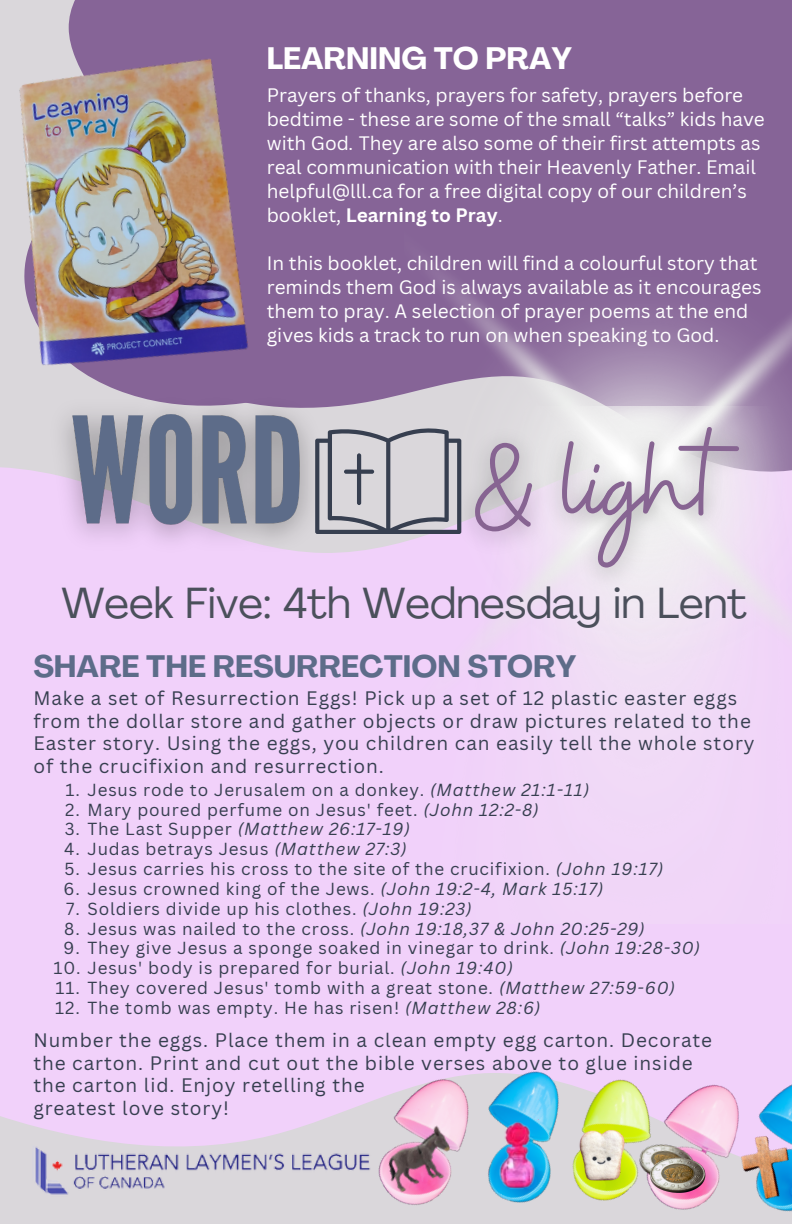
<style>
.page{position:relative;width:792px;height:1224px;background:#fff}
.page>*{position:absolute;margin:0;border:0;box-sizing:border-box;transform-origin:0 0}
.t1{font:123.6px "Buffalo";color:#876492}
.t2{font:43px "Agrandir";color:#4b505b}
.t3{font:700 30.6px "Agrandir";color:#5d6c89}
.t4{font:700 30.6px "Agrandir";color:#fff}
.t5{font:19px/24px "Canva Sans";color:#fff}
.t6{font:19px/22.4px "Canva Sans";letter-spacing:.05em;color:#373f50}
.t7{font:17px "Canva Sans";letter-spacing:.05em;color:#373f50}
.t8{font:italic 17px "Canva Sans";letter-spacing:.05em;color:#373f50}
.s1{font-style:italic}
.s2{font-weight:700}
.s3{font-style:normal}
</style>
<div class="page">
<div style="left:0;top:418px;width:792px;height:791px;background:#f1d1fa"></div>
<div style="left:342px;top:415px;width:450px;height:509px;background:#f1d4f8"></div>
<div style="left:348px;top:0;width:444px;height:415px;background:#866497"></div>
<img style="left:404px;top:204px;width:388px;height:554px">
<svg style="left:340px;top:428px;width:101px;height:106px;background:#bcbbc1"></svg>
<img style="left:29px;top:1142px;width:270px;height:54px">
<img style="left:0;top:0;width:348px;height:418px">
<img style="left:299px;top:950px;width:432px;height:274px">
<img style="left:567px;top:962px;width:225px;height:262px">
<img style="left:334px;top:1073px;width:165px;height:144px">
<img style="left:604px;top:1108px;width:68px;height:106px">
<img style="left:489px;top:1119px;width:49px;height:74px">
<img style="left:623px;top:1130px;width:49px;height:84px">
<img style="left:558px;top:1107px;width:86px;height:86px">
<img style="left:672px;top:1064px;width:120px;height:160px">
<img style="left:441px;top:398px;width:332px;height:206px">
<img style="left:34px;top:373px;width:306px;height:201px">
<svg style="left:473px;top:441px;width:60px;height:91px;background:#d4cbd6"></svg>
<svg style="left:643px;top:424px;width:97px;height:93px"></svg>
<p class="t4" style="left:267px;top:46px;width:307px">LEARNING TO PRAY</p>
<h5 class="t5" style="left:267px;top:82px;width:500px">Prayers of thanks, prayers for safety, prayers before bedtime - these are some of the small “talks” kids have with God<span class="s1">.</span> They are also some of their first attempts as real communication with their Heavenly Father. Email helpful@lll.ca for a free digital copy of our children’s booklet, <span class="s2">Learning to Pray</span>.</h5>
<p class="t5" style="left:267px;top:250px;width:496px">In this booklet, children will find a colourful story that reminds them God is always available as it encourages them to pray. A selection of prayer poems at the end gives kids a track to run on when speaking to God.</p>
<p class="t1" style="left:561px;top:406px;width:84px">lig</p>
<p class="t2" style="left:61px;top:585px;width:687px">Week Five: 4th Wednesday in Lent</p>
<p class="t3" style="left:33px;top:654px;width:545px">SHARE THE RESURRECTION STORY</p>
<p class="t6" style="left:33px;top:687px;width:723px">Make a set of Resurrection Eggs! Pick up a set of 12 plastic easter eggs from the dollar store and gather objects or draw pictures related to the Easter story. Using the eggs, you children can easily tell the whole story of the crucifixion and resurrection.</p>
<p class="t7" style="left:66px;top:778px;width:525px">1. Jesus rode to Jerusalem on a donkey. <span class="s1">(Matthew 21:1-11)</span></p>
<p class="t7" style="left:65px;top:797px;width:475px">2. Mary poured perfume on Jesus' feet. <span class="s1">(John 12:2-8)</span></p>
<h2 class="t8" style="left:65px;top:817px;width:347px"><span class="s3">3. The Last Supper</span> (Matthew 26:17-19)</h2>
<p class="t7" style="left:64px;top:837px;width:344px">4. Judas betrays Jesus <span class="s1">(Matthew 27:3)</span></p>
<p class="t7" style="left:65px;top:857px;width:600px">5. Jesus carries his cross to the site of the crucifixion. <span class="s1">(John 19:17)</span></p>
<h3 class="t7" style="left:64px;top:877px;width:541px">6. Jesus crowned king of the Jews. <span class="s1">(John 19:2-4, Mark 15:17)</span></h3>
<h4 class="t7" style="left:66px;top:897px;width:407px">7. Soldiers divide up his clothes. <span class="s1">(John 19:23)</span></h4>
<h5 class="t7" style="left:64px;top:916px;width:582px">8. Jesus was nailed to the cross. <span class="s1">(John 19:18,37 &amp; John 20:25-29)</span></h5>
<p class="t7" style="left:64px;top:936px;width:638px">9. They give Jesus a sponge soaked in vinegar to drink. <span class="s1">(John 19:28-30)</span></p>
<p class="t7" style="left:54px;top:956px;width:461px">10. Jesus' body is prepared for burial. <span class="s1">(John 19:40)</span></p>
<p class="t7" style="left:56px;top:976px;width:621px">11. They covered Jesus' tomb with a great stone. <span class="s1">(Matthew 27:59-60)</span></p>
<p class="t7" style="left:55px;top:996px;width:486px">12. The tomb was empty. He has risen! <span class="s1">(Matthew 28:6)</span></p>
<p class="t6" style="left:33px;top:1029px;width:680px">Number the eggs. Place them in a clean empty egg carton. Decorate the carton. Print and cut out the bible verses above to glue inside the carton lid. Enjoy retelling the<br>greatest love story!</p>
</div>
